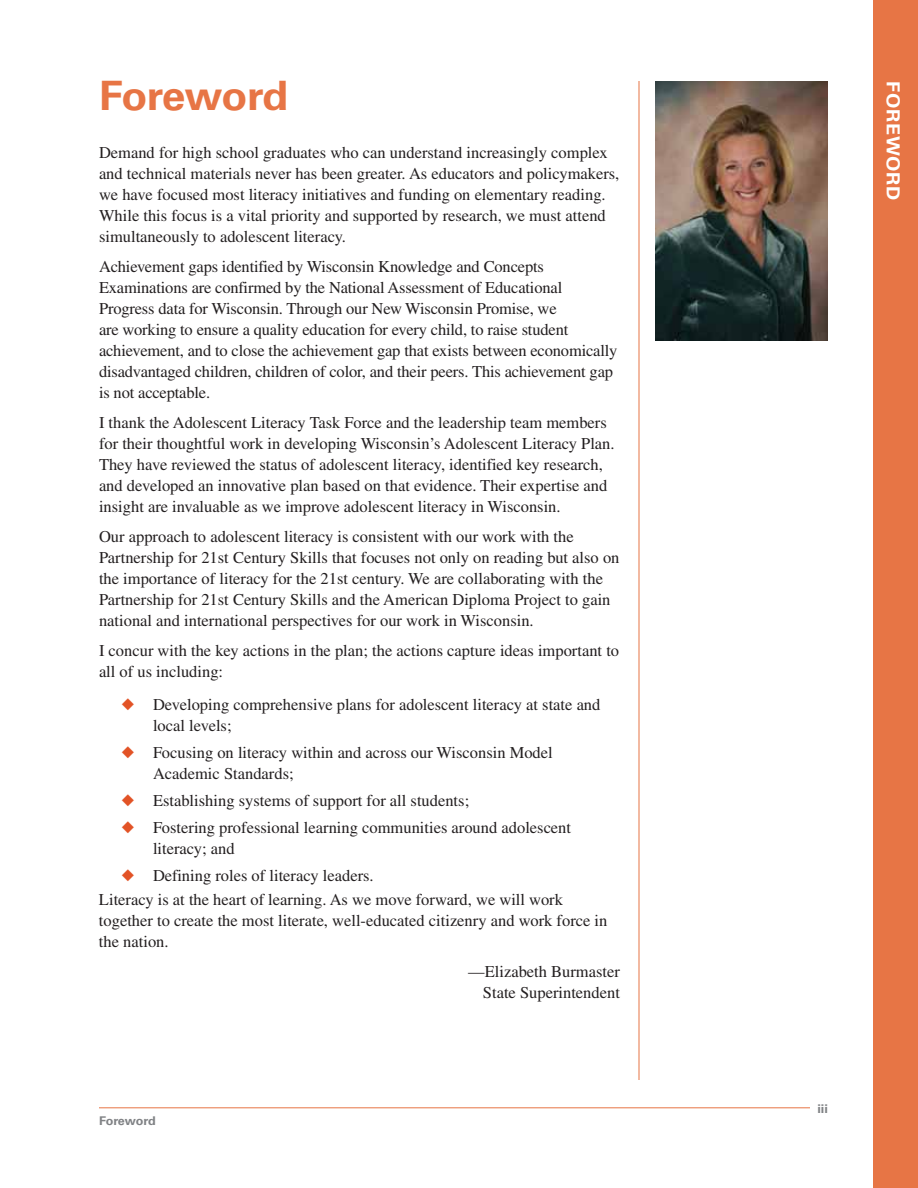
<style>
.page{position:relative;width:918px;height:1188px;background:#fff}
.page>*{position:absolute;margin:0;border:0;box-sizing:border-box;transform-origin:0 0}
.t1{font:700 40.5px "Univers LT Std";letter-spacing:-.03em;color:#e77545;scale:1.05 1}
.t2{font:700 18px "Univers LT Std";letter-spacing:.04em;color:#fff;scale:1.1 1}
.t3{font:16.5px/21px "Times LT Std";color:#231f20}
.t4{font:700 12px "Univers LT Std";letter-spacing:-.02em;color:#808285;scale:1.05 1}
.t5{font:700 12px "Univers LT Std";color:#808285;scale:1.05 1}
.s1{color:#e25326}
</style>
<div class="page">
<div style="left:873px;top:0;width:45px;height:1188px;background:#e77545"></div>
<hr style="left:99px;top:1107px;width:711px;height:1px;background:#e77545">
<hr style="left:639px;top:81px;width:1px;height:999px;background:#e77545">
<img style="left:655px;top:81px;width:173px;height:259px">
<h1 class="t1" style="left:99px;top:77px;width:182px">Foreword</h1>
<p class="t3" style="left:99px;top:144px;width:522px">Demand for high school graduates who can understand increasingly complex and technical materials never has been greater. As educators and policymakers, we have focused most literacy initiatives and funding on elementary reading.<br>While this focus is a vital priority and supported by research, we must attend simultaneously to adolescent literacy.</p>
<p class="t3" style="left:99px;top:258px;width:520px">Achievement gaps identified by Wisconsin Knowledge and Concepts Examinations are confirmed by the National Assessment of Educational Progress data for Wisconsin. Through our New Wisconsin Promise, we<br>are working to ensure a quality education for every child, to raise student achievement, and to close the achievement gap that exists between economically disadvantaged children, children of color, and their peers. This achievement gap is not acceptable.</p>
<p class="t3" style="left:99px;top:414px;width:517px">I thank the Adolescent Literacy Task Force and the leadership team members for their thoughtful work in developing Wisconsin’s Adolescent Literacy Plan.<br>They have reviewed the status of adolescent literacy, identified key research, and developed an innovative plan based on that evidence. Their expertise and insight are invaluable as we improve adolescent literacy in Wisconsin.</p>
<p class="t3" style="left:99px;top:528px;width:522px">Our approach to adolescent literacy is consistent with our work with the Partnership for 21st Century Skills that focuses not only on reading but also on the importance of literacy for the 21st century. We are collaborating with the Partnership for 21st Century Skills and the American Diploma Project to gain national and international perspectives for our work in Wisconsin.</p>
<p class="t3" style="left:99px;top:642px;width:522px">I concur with the key actions in the plan; the actions capture ideas important to all of us including:</p>
<p class="t3" style="left:153px;top:696px;width:449px;text-indent:-31px"><span class="s1">◆</span> Developing comprehensive plans for adolescent literacy at state and local levels;</p>
<p class="t3" style="left:153px;top:744px;width:401px;text-indent:-31px"><span class="s1">◆</span> Focusing on literacy within and across our Wisconsin Model<br>Academic Standards;</p>
<p class="t3" style="left:122px;top:792px;width:349px"><span class="s1">◆</span> Establishing systems of support for all students;</p>
<p class="t3" style="left:153px;top:819px;width:420px;text-indent:-31px"><span class="s1">◆</span> Fostering professional learning communities around adolescent literacy; and</p>
<p class="t3" style="left:99px;top:865px;width:466px;line-height:24px;text-indent:23px"><span class="s1">◆</span> Defining roles of literacy leaders.<br>Literacy is at the heart of learning. As we move forward, we will work</p>
<p class="t3" style="left:99px;top:912px;width:510px">together to create the most literate, well-educated citizenry and work force in the nation.</p>
<p class="t3" style="left:468px;top:963px;width:153px;text-align:right">—Elizabeth Burmaster<br>State Superintendent</p>
<p class="t4" style="left:99px;top:1115px;width:56px">Foreword</p>
<p class="t2" style="left:902px;top:81px;width:110px;rotate:90deg">FOREWORD</p>
<p class="t5" style="left:817px;top:1103px;width:12px">iii</p>
</div>
